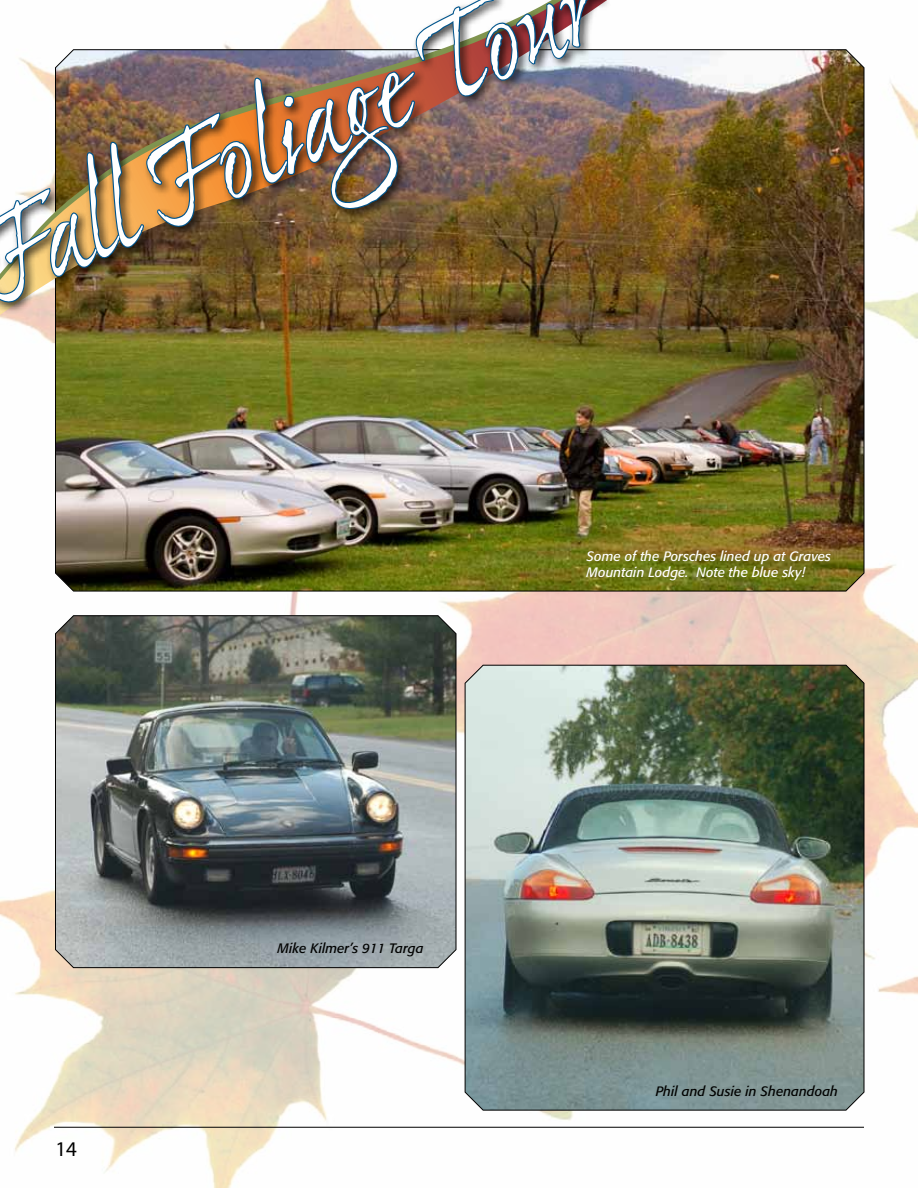
<style>
.page{position:relative;width:918px;height:1188px;background:#fff}
.page>*{position:absolute;margin:0;border:0;box-sizing:border-box;transform-origin:0 0}
.t1{font:135px "Ex Ponto";color:#fff}
.t2{font:21px "Myriad Pro";color:#000}
.t3{font:italic 13.5px/16.2px "Formata";color:#fff}
.t4{font:italic 13.5px "Formata";color:#000100}
</style>
<div class="page">
<img style="left:0;top:67px;width:918px;height:1121px">
<hr style="left:54px;top:1127px;width:810px;height:1px;background:#000">
<img style="left:55px;top:615px;width:401px;height:353px">
<img style="left:55px;top:49px;width:809px;height:542px">
<img style="left:465px;top:665px;width:399px;height:446px">
<img style="left:0;top:49px;width:754px;height:347px">
<div style="left:0;top:0;width:611px;height:314px;background:#000;opacity:.75"></div>
<img style="left:0;top:0;width:601px;height:305px">
<h1 class="t1" style="left:-53px;top:209px;width:677px;rotate:-24deg">Fall Foliage Tour</h1>
<h2 class="t2" style="left:56px;top:1136px;width:23px">14</h2>
<p class="t4" style="left:278px;top:940px;width:147px">Mike Kilmer’s 911 Targa</p>
<p class="t3" style="left:587px;top:548px;width:246px">Some of the Porsches lined up at Graves<br>Mountain Lodge. Note the blue sky!</p>
<p class="t4" style="left:656px;top:1083px;width:184px">Phil and Susie in Shenandoah</p>
</div>
